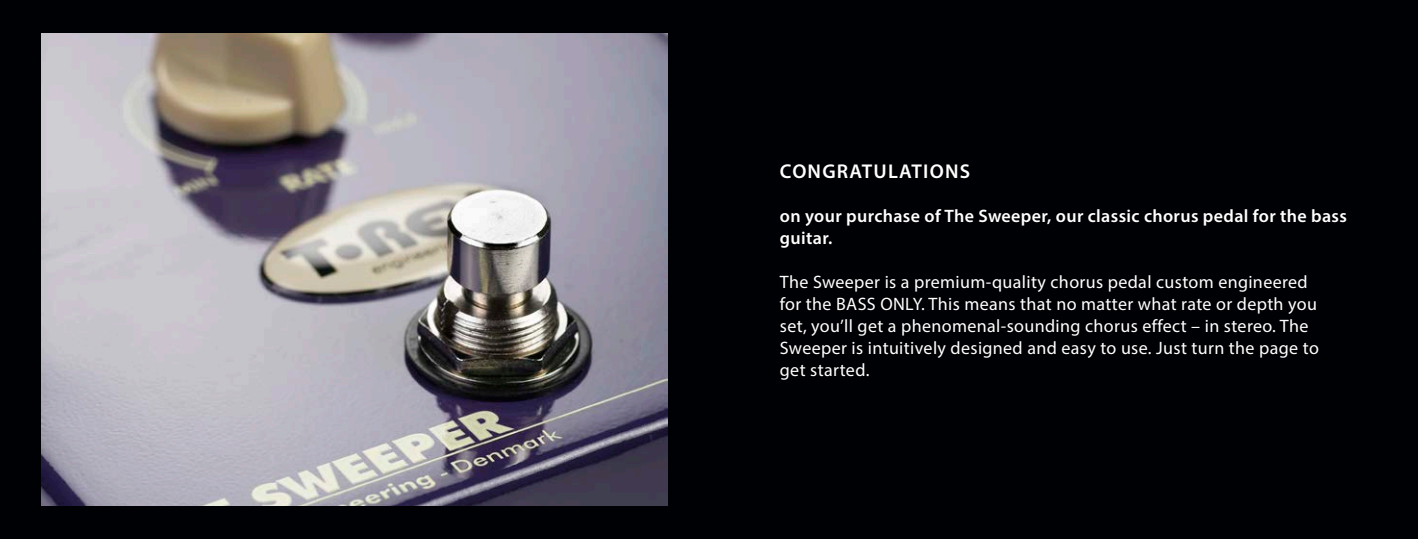
<style>
.page{position:relative;width:1418px;height:539px;background:#fff}
.page>*{position:absolute;margin:0;border:0;box-sizing:border-box;transform-origin:0 0}
.t1{font:600 20px "Myriad Pro";letter-spacing:.06em;color:#fff}
.t2{font:18px/22px "Myriad Pro";letter-spacing:.02em;color:#fff}
.t3{font:600 18px/22px "Myriad Pro";letter-spacing:.02em;color:#fff}
</style>
<div class="page">
<div style="left:0;top:0;width:746px;height:539px;background:#000104"></div>
<div style="left:709px;top:0;width:708px;height:539px;background:#000104"></div>
<img style="left:42px;top:33px;width:625px;height:472px">
<p class="t1" style="left:780px;top:158px;width:192px">CONGRATULATIONS</p>
<p class="t3" style="left:780px;top:204px;width:568px">on your purchase of The Sweeper, our classic chorus pedal for the bass guitar.</p>
<p class="t2" style="left:780px;top:270px;width:540px">The Sweeper is a premium-quality chorus pedal custom engineered for the BASS ONLY. This means that no matter what rate or depth you set, you’ll get a phenomenal-sounding chorus effect – in stereo. The Sweeper is intuitively designed and easy to use. Just turn the page to get started.</p>
</div>
